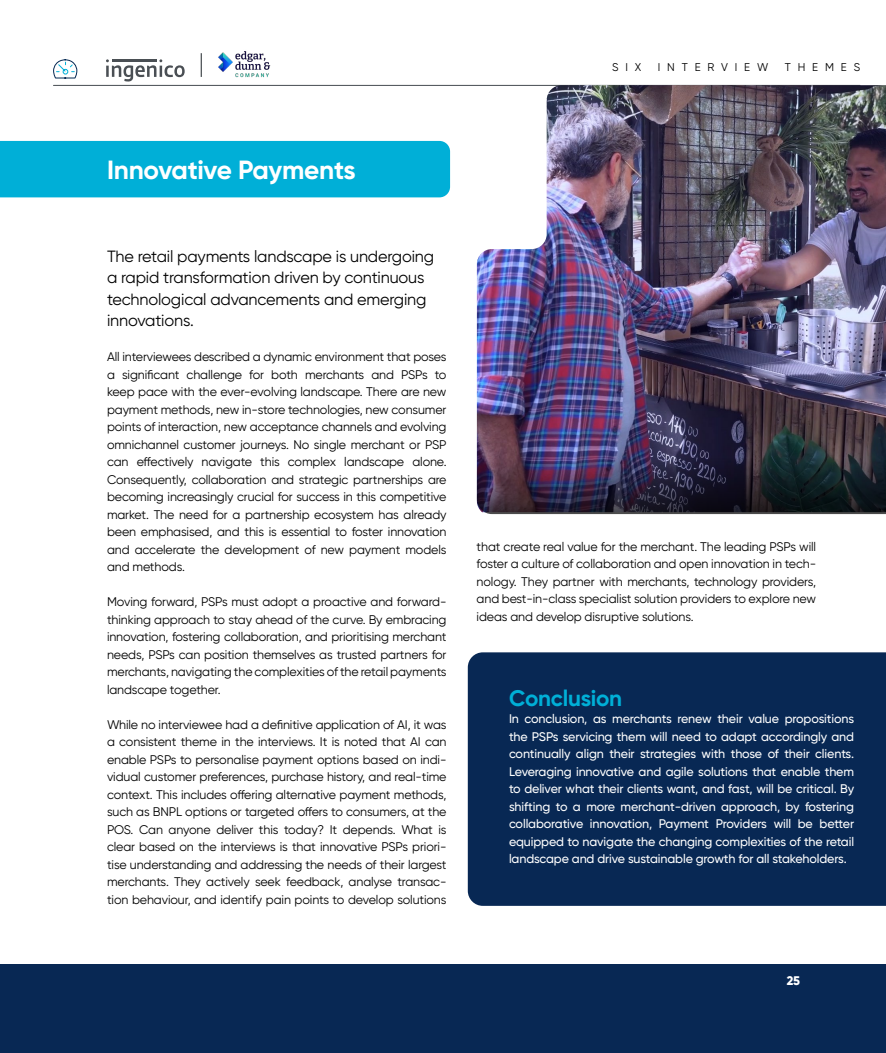
<style>
.page{position:relative;width:886px;height:1053px;background:#fff}
.page>*{position:absolute;margin:0;border:0;box-sizing:border-box;transform-origin:0 0}
.t1{font:700 26.25px "Gilroy";letter-spacing:-.01em;color:#fff}
.t2{font:700 22.5px "Gilroy";letter-spacing:-.01em;color:#00afd7}
.t3{font:16.25px/21.2px "Gilroy";letter-spacing:-.01em;color:#000}
.t4{font:12.5px/17.5px "Gilroy";letter-spacing:-.01em;color:#000;text-align:justify}
.t5{font:500 12.5px/17.5px "Gilroy";letter-spacing:-.01em;color:#fff;text-align:justify}
.t6{font:800 12.5px "Gilroy";color:#fff}
.t7{font:11.25px "Gilroy";letter-spacing:.61em;color:#000}
</style>
<div class="page">
<div style="left:0;top:964px;width:886px;height:88px;background:#082854"></div>
<hr style="left:53px;top:85px;width:807px;height:1px;background:#464c51">
<svg style="left:106px;top:59px;width:79px;height:22px"></svg>
<svg style="left:201px;top:53px;width:1px;height:24px"></svg>
<img style="left:218px;top:51px;width:53px;height:27px">
<img style="left:477px;top:85px;width:409px;height:372px">
<img style="left:477px;top:457px;width:409px;height:57px">
<div style="left:0;top:141px;width:450px;height:56px;background:#00afd7"></div>
<div style="left:468px;top:652px;width:418px;height:253px;background:#082854"></div>
<svg style="left:53px;top:59px;width:25px;height:20px"></svg>
<p class="t7" style="left:612px;top:60px;width:31px">SIX</p>
<p class="t7" style="left:658px;top:60px;width:112px">INTERVIEW</p>
<p class="t7" style="left:785px;top:60px;width:77px">THEMES</p>
<h1 class="t1" style="left:107px;top:154px;width:250px">Innovative Payments</h1>
<h3 class="t3" style="left:107px;top:246px;width:329px">The retail payments landscape is undergoing a rapid transformation driven by continuous technological advancements and emerging innovations.</h3>
<p class="t4" style="left:107px;top:348px;width:341px">All interviewees described a dynamic environment that poses a significant challenge for both merchants and PSPs to keep pace with the ever-evolving landscape. There are new payment methods, new in-store technologies, new consumer points of interaction, new acceptance channels and evolving omnichannel customer journeys. No single merchant or PSP can effectively navigate this complex landscape alone.<br>Consequently, collaboration and strategic partnerships are becoming increasingly crucial for success in this competitive market. The need for a partnership ecosystem has already been emphasised, and this is essential to foster innovation and accelerate the development of new payment models and methods.</p>
<p class="t4" style="left:107px;top:593px;width:341px">Moving forward, PSPs must adopt a proactive and forward&shy;thinking approach to stay ahead of the curve. By embracing innovation, fostering collaboration, and prioritising merchant needs, PSPs can position themselves as trusted partners for merchants, navigating the complexities of the retail payments landscape together.</p>
<p class="t4" style="left:107px;top:715px;width:341px">While no interviewee had a definitive application of AI, it was a consistent theme in the interviews. It is noted that AI can enable PSPs to personalise payment options based on indi&shy;vidual customer preferences, purchase history, and real-time context. This includes offering alternative payment methods, such as BNPL options or targeted offers to consumers, at the POS. Can anyone deliver this today? It depends. What is clear based on the interviews is that innovative PSPs priori&shy;tise understanding and addressing the needs of their largest merchants. They actively seek feedback, analyse transac&shy;tion behaviour, and identify pain points to develop solutions</p>
<p class="t4" style="left:477px;top:537px;width:341px">that create real value for the merchant. The leading PSPs will foster a culture of collaboration and open innovation in tech&shy;nology. They partner with merchants, technology providers, and best-in-class specialist solution providers to explore new ideas and develop disruptive solutions.</p>
<h2 class="t2" style="left:509px;top:683px;width:115px">Conclusion</h2>
<p class="t5" style="left:509px;top:710px;width:347px">In conclusion, as merchants renew their value propositions the PSPs servicing them will need to adapt accordingly and continually align their strategies with those of their clients.<br>Leveraging innovative and agile solutions that enable them to deliver what their clients want, and fast, will be critical. By shifting to a more merchant-driven approach, by fostering collaborative innovation, Payment Providers will be better equipped to navigate the changing complexities of the retail landscape and drive sustainable growth for all stakeholders.</p>
<p class="t6" style="left:787px;top:973px;width:15px">25</p>
</div>
